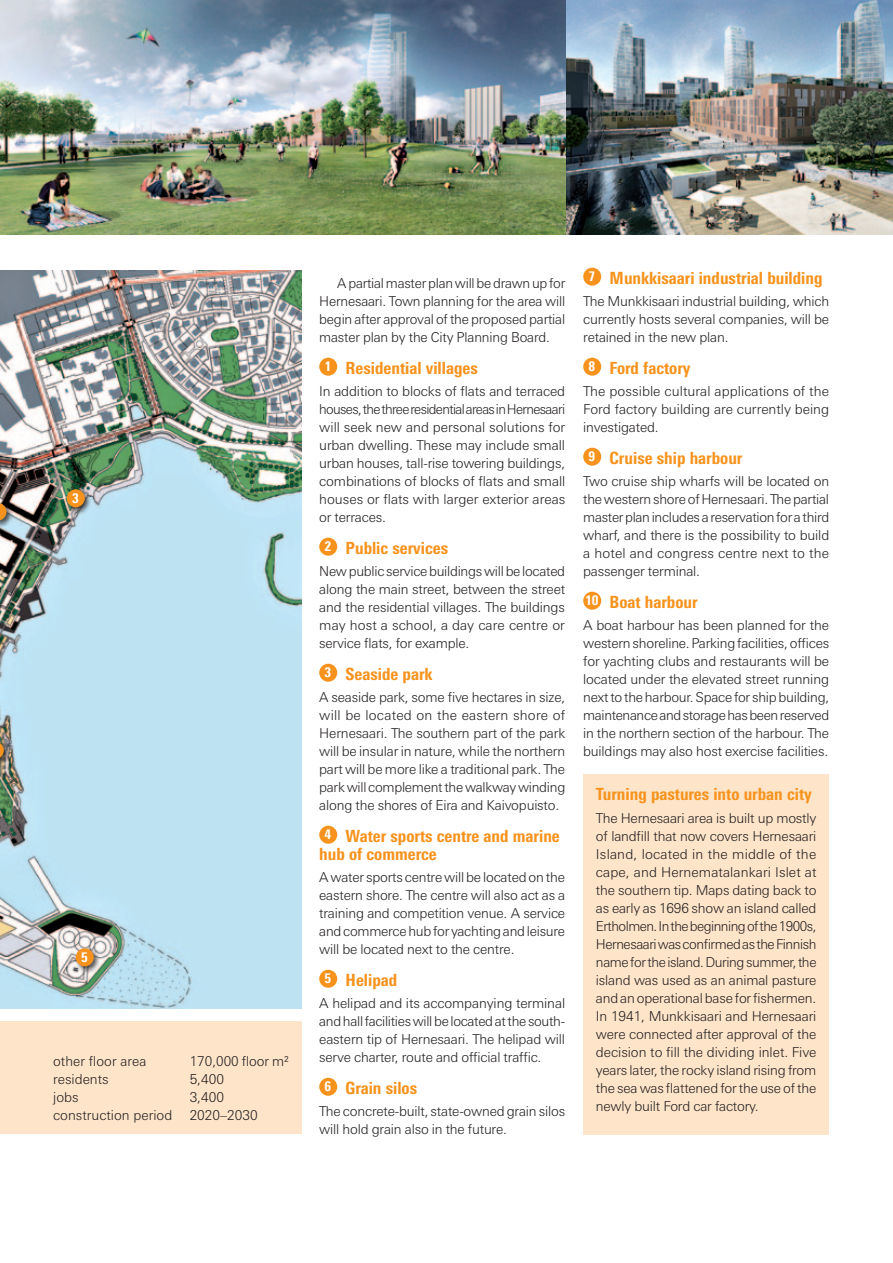
<style>
.page{position:relative;width:893px;height:1263px;background:#fff}
.page>*{position:absolute;margin:0;border:0;box-sizing:border-box;transform-origin:0 0}
.t1{font:800 condensed 16.8px/18px "LT Univers";color:#f7931d}
.t2{font:300 13.65px/18px "LT Univers Basic";letter-spacing:-.015em;color:#231f20;text-align:justify}
.t3{font:300 13.65px "LT Univers Basic";letter-spacing:.005em;color:#231f20}
.t4{font:800 condensed 13.5px "LT Univers";color:#fff}
.s1{font-size:13.5px;color:#fff}
</style>
<div class="page">
<img style="left:0;top:270px;width:301px;height:738px">
<img style="left:0;top:0;width:893px;height:234px">
<div style="left:0;top:501px;width:14px;height:27px;background:#231f20;opacity:.75"></div>
<svg style="left:0;top:503px;width:6px;height:18px"></svg>
<div style="left:0;top:740px;width:11px;height:27px;background:#231f20;opacity:.75"></div>
<svg style="left:0;top:741px;width:4px;height:18px"></svg>
<div style="left:65px;top:488px;width:27px;height:27px;background:#231f20;opacity:.75"></div>
<div style="left:67px;top:489px;width:18px;height:18px;background:#f7931d;border-radius:50%"></div>
<div style="left:74px;top:947px;width:27px;height:27px;background:#231f20;opacity:.75"></div>
<div style="left:76px;top:948px;width:18px;height:18px;background:#f7931d;border-radius:50%"></div>
<div style="left:319px;top:358px;width:18px;height:18px;background:#f7931d;border-radius:50%"></div>
<div style="left:319px;top:538px;width:18px;height:18px;background:#f7931d;border-radius:50%"></div>
<div style="left:319px;top:664px;width:18px;height:18px;background:#f7931d;border-radius:50%"></div>
<div style="left:319px;top:826px;width:18px;height:18px;background:#f7931d;border-radius:50%"></div>
<div style="left:319px;top:970px;width:18px;height:18px;background:#f7931d;border-radius:50%"></div>
<div style="left:319px;top:1078px;width:18px;height:18px;background:#f7931d;border-radius:50%"></div>
<div style="left:583px;top:268px;width:18px;height:18px;background:#f7931d;border-radius:50%"></div>
<div style="left:583px;top:358px;width:18px;height:18px;background:#f7931d;border-radius:50%"></div>
<div style="left:583px;top:448px;width:18px;height:18px;background:#f7931d;border-radius:50%"></div>
<div style="left:583px;top:592px;width:18px;height:18px;background:#f7931d;border-radius:50%"></div>
<div style="left:583px;top:774px;width:246px;height:360px;background:#fee5ca"></div>
<div style="left:0;top:1021px;width:301px;height:113px;background:#fee5ca"></div>
<p class="t4" style="left:72px;top:490px;width:8px">3</p>
<p class="t4" style="left:81px;top:949px;width:8px">5</p>
<p class="t3" style="left:53px;top:1053px;width:95px">other floor area</p>
<p class="t2" style="left:190px;top:1052px;width:101px">170,000 floor m²</p>
<p class="t2" style="left:53px;top:1070px;width:57px">residents</p>
<p class="t2" style="left:190px;top:1070px;width:36px">5,400</p>
<p class="t2" style="left:53px;top:1088px;width:27px">jobs</p>
<p class="t2" style="left:190px;top:1088px;width:36px">3,400</p>
<p class="t2" style="left:53px;top:1106px;width:121px">construction period</p>
<p class="t2" style="left:190px;top:1106px;width:70px">2020–2030</p>
<p class="t2" style="left:319px;top:274px;width:248px;text-indent:18px">A partial master plan will be drawn up for Hernesaari. Town planning for the area will begin after approval of the proposed partial master plan by the City Planning Board.</p>
<p class="t1" style="left:325px;top:358px;width:155px"><span class="s1">1</span> Residential villages</p>
<p class="t2" style="left:319px;top:382px;width:248px">In addition to blocks of flats and terraced houses, the three residential areas in Hernesaari will seek new and personal solutions for urban dwelling. These may include small urban houses, tall-rise towering buildings, combinations of blocks of flats and small houses or flats with larger exterior areas or terraces.</p>
<p class="t1" style="left:324px;top:538px;width:125px"><span class="s1">2</span> Public services</p>
<p class="t2" style="left:319px;top:562px;width:247px">New public service buildings will be located along the main street, between the street and the residential villages. The buildings may host a school, a day care centre or service flats, for example.</p>
<p class="t1" style="left:325px;top:664px;width:110px"><span class="s1">3</span> Seaside park</p>
<p class="t2" style="left:319px;top:688px;width:248px">A seaside park, some five hectares in size, will be located on the eastern shore of Hernesaari. The southern part of the park will be insular in nature, while the northern part will be more like a traditional park. The park will complement the walkway winding along the shores of Eira and Kaivopuisto.</p>
<p class="t1" style="left:319px;top:826px;width:242px;text-indent:5px"><span class="s1">4</span> Water sports centre and marine hub of commerce</p>
<p class="t2" style="left:319px;top:868px;width:248px">A water sports centre will be located on the eastern shore. The centre will also act as a training and competition venue. A service and commerce hub for yachting and leisure will be located next to the centre.</p>
<p class="t1" style="left:325px;top:970px;width:74px"><span class="s1">5</span> Helipad</p>
<p class="t2" style="left:319px;top:994px;width:247px">A helipad and its accompanying terminal and hall facilities will be located at the south&shy;eastern tip of Hernesaari. The helipad will serve charter, route and official traffic.</p>
<p class="t1" style="left:325px;top:1078px;width:94px"><span class="s1">6</span> Grain silos</p>
<p class="t2" style="left:319px;top:1102px;width:247px">The concrete-built, state-owned grain silos will hold grain also in the future.</p>
<p class="t1" style="left:588px;top:268px;width:236px"><span class="s1">7</span> Munkkisaari industrial building</p>
<p class="t2" style="left:583px;top:292px;width:247px">The Munkkisaari industrial building, which currently hosts several companies, will be retained in the new plan.</p>
<p class="t1" style="left:588px;top:358px;width:104px"><span class="s1">8</span> Ford factory</p>
<p class="t2" style="left:583px;top:382px;width:248px">The possible cultural applications of the Ford factory building are currently being investigated.</p>
<p class="t1" style="left:588px;top:448px;width:155px"><span class="s1">9</span> Cruise ship harbour</p>
<p class="t2" style="left:583px;top:472px;width:248px">Two cruise ship wharfs will be located on the western shore of Hernesaari. The partial master plan includes a reservation for a third wharf, and there is the possibility to build a hotel and congress centre next to the passenger terminal.</p>
<p class="t1" style="left:610px;top:592px;width:90px">Boat harbour</p>
<p class="t2" style="left:583px;top:616px;width:248px">A boat harbour has been planned for the western shoreline. Parking facilities, offices for yachting clubs and restaurants will be located under the elevated street running next to the harbour. Space for ship building, maintenance and storage has been reserved in the northern section of the harbour. The buildings may also host exercise facilities.</p>
<p class="t4" style="left:585px;top:592px;width:15px">10</p>
<p class="t1" style="left:596px;top:785px;width:217px">Turning pastures into urban city</p>
<p class="t2" style="left:596px;top:809px;width:222px">The Hernesaari area is built up mostly of landfill that now covers Hernesaari Island, located in the middle of the cape, and Hernematalankari Islet at the southern tip. Maps dating back to as early as 1696 show an island called Ertholmen. In the beginning of the 1900s, Hernesaari was confirmed as the Finnish name for the island. During summer, the island was used as an animal pasture and an operational base for fishermen.<br>In 1941, Munkkisaari and Hernesaari were connected after approval of the decision to fill the dividing inlet. Five years later, the rocky island rising from the sea was flattened for the use of the newly built Ford car factory.</p>
</div>
